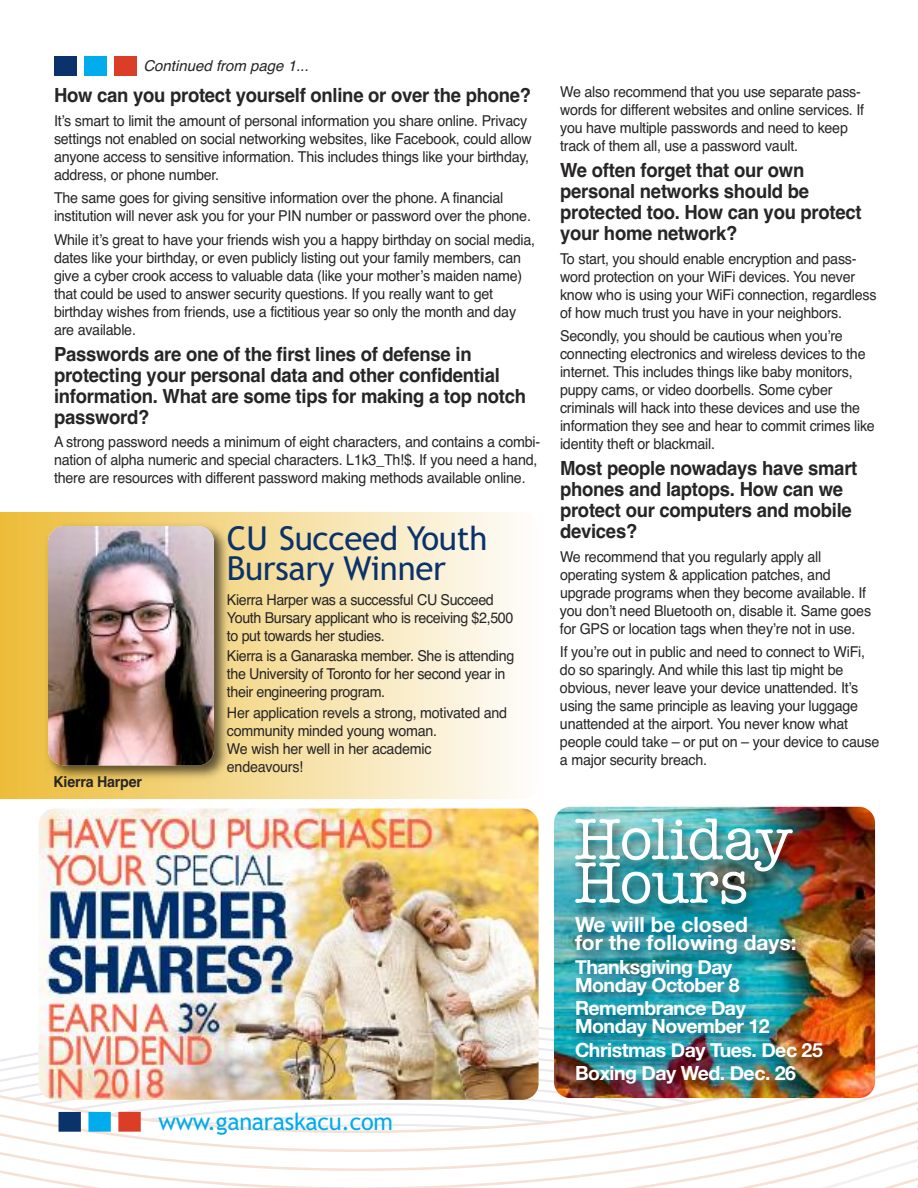
<style>
.page{position:relative;width:918px;height:1188px;background:#fff}
.page>*{position:absolute;margin:0;border:0;box-sizing:border-box;transform-origin:0 0}
.t1{font:500 60px/43.5px "Typewriter Osf";letter-spacing:-.015em;color:#fff}
.t2{font:33px/30px "Trebuchet MS";letter-spacing:-.01em;color:#0a326b}
.t3{font:23.55px "Trebuchet MS";letter-spacing:-.015em;color:#00acec}
.t4{font:700 21px/18px "Helvetica Neue";color:#fff}
.t5{font:700 19.5px/21px "Helvetica";letter-spacing:-.015em;color:#272526;scale:.95 1}
.t6{font:700 19.5px/18px "Helvetica Neue";letter-spacing:-.025em;color:#fff}
.t7{font:15px/18px "Helvetica";letter-spacing:-.015em;color:#272526;scale:.95 1}
.t8{font:italic 15px "Helvetica";color:#272526}
.t9{font:700 15px "Helvetica";letter-spacing:-.015em;color:#272526;scale:.95 1}
</style>
<div class="page">
<svg style="left:0;top:512px;width:517px;height:287px;background:#f6e3ad"></svg>
<svg style="left:0;top:1010px;width:918px;height:178px"></svg>
<div style="left:59px;top:1112px;width:22px;height:20px;background:#0a326b"></div>
<div style="left:88px;top:1112px;width:23px;height:20px;background:#00acec"></div>
<div style="left:118px;top:1112px;width:23px;height:20px;background:#dc3d27"></div>
<div style="left:54px;top:56px;width:22px;height:20px;background:#0a326b"></div>
<div style="left:84px;top:56px;width:22px;height:20px;background:#00acec"></div>
<div style="left:114px;top:56px;width:22px;height:20px;background:#dc3d27"></div>
<img style="left:39px;top:808px;width:500px;height:292px;border-radius:16px">
<img style="left:41px;top:519px;width:192px;height:266px">
<img style="left:48px;top:526px;width:166px;height:239px;border-radius:16px">
<img style="left:557px;top:995px;width:332px;height:156px">
<img style="left:554px;top:806px;width:322px;height:189px">
<p class="t8" style="left:143px;top:58px;width:167px">Continued from page 1...</p>
<h3 class="t5" style="left:54px;top:85px;width:504px">How can you protect yourself online or over the phone?</h3>
<p class="t7" style="left:54px;top:112px;width:504px">It’s smart to limit the amount of personal information you share online. Privacy settings not enabled on social networking websites, like Facebook, could allow anyone access to sensitive information. This includes things like your birthday, address, or phone number.</p>
<p class="t7" style="left:54px;top:189px;width:504px">The same goes for giving sensitive information over the phone. A financial institution will never ask you for your PIN number or password over the phone.</p>
<p class="t7" style="left:54px;top:230px;width:508px">While it’s great to have your friends wish you a happy birthday on social media, dates like your birthday, or even publicly listing out your family members, can give a cyber crook access to valuable data (like your mother’s maiden name) that could be used to answer security questions. If you really want to get birthday wishes from friends, use a fictitious year so only the month and day are available.</p>
<h3 class="t5" style="left:54px;top:344px;width:498px">Passwords are one of the first lines of defense in protecting your personal data and other confidential information. What are some tips for making a top notch password?</h3>
<p class="t7" style="left:54px;top:433px;width:513px">A strong password needs a minimum of eight characters, and contains a combi&shy;nation of alpha numeric and special characters. L1k3_Th!$. If you need a hand, there are resources with different password making methods available online.</p>
<p class="t9" style="left:54px;top:773px;width:95px">Kierra Harper</p>
<h2 class="t2" style="left:227px;top:523px;width:262px">CU Succeed Youth<br>Bursary Winner</h2>
<p class="t7" style="left:227px;top:591px;width:303px">Kierra Harper was a successful CU Succeed<br>Youth Bursary applicant who is receiving $2,500 to put towards her studies.</p>
<p class="t7" style="left:227px;top:647px;width:304px">Kierra is a Ganaraska member. She is attending the University of Toronto for her second year in their engineering program.</p>
<p class="t7" style="left:227px;top:703px;width:297px">Her application revels a strong, motivated and community minded young woman.<br>We wish her well in her academic endeavours!</p>
<h3 class="t3" style="left:159px;top:1108px;width:236px">www.ganaraskacu.com</h3>
<p class="t7" style="left:560px;top:83px;width:322px">We also recommend that you use separate pass&shy;words for different websites and online services. If you have multiple passwords and need to keep track of them all, use a password vault.</p>
<h3 class="t5" style="left:560px;top:160px;width:319px">We often forget that our own personal networks should be protected too. How can you protect your home network?</h3>
<p class="t7" style="left:560px;top:249px;width:335px">To start, you should enable encryption and pass&shy;word protection on your WiFi devices. You never know who is using your WiFi connection, regardless of how much trust you have in your neighbors.</p>
<p class="t7" style="left:560px;top:327px;width:333px">Secondly, you should be cautious when you’re connecting electronics and wireless devices to the internet. This includes things like baby monitors, puppy cams, or video doorbells. Some cyber criminals will hack into these devices and use the information they see and hear to commit crimes like identity theft or blackmail.</p>
<h3 class="t5" style="left:560px;top:458px;width:315px">Most people nowadays have smart phones and laptops. How can we protect our computers and mobile devices?</h3>
<p class="t7" style="left:560px;top:548px;width:329px">We recommend that you regularly apply all operating system &amp; application patches, and upgrade programs when they become available. If you don’t need Bluetooth on, disable it. Same goes for GPS or location tags when they’re not in use.</p>
<p class="t7" style="left:560px;top:643px;width:338px">If you’re out in public and need to connect to WiFi, do so sparingly. And while this last tip might be obvious, never leave your device unattended. It’s using the same principle as leaving your luggage unattended at the airport. You never know what people could take – or put on – your device to cause a major security breach.</p>
<h1 class="t1" style="left:574px;top:818px;width:219px">Holiday<br>Hours</h1>
<h3 class="t4" style="left:575px;top:916px;width:223px">We will be closed<br>for the following days:</h3>
<h3 class="t6" style="left:575px;top:957px;width:166px">Thanksgiving Day<br>Monday October 8</h3>
<h3 class="t6" style="left:575px;top:999px;width:196px">Remembrance Day<br>Monday November 12</h3>
<h3 class="t6" style="left:575px;top:1038px;width:249px;line-height:23.4px">Christmas Day Tues. Dec 25<br>Boxing Day Wed. Dec. 26</h3>
</div>
